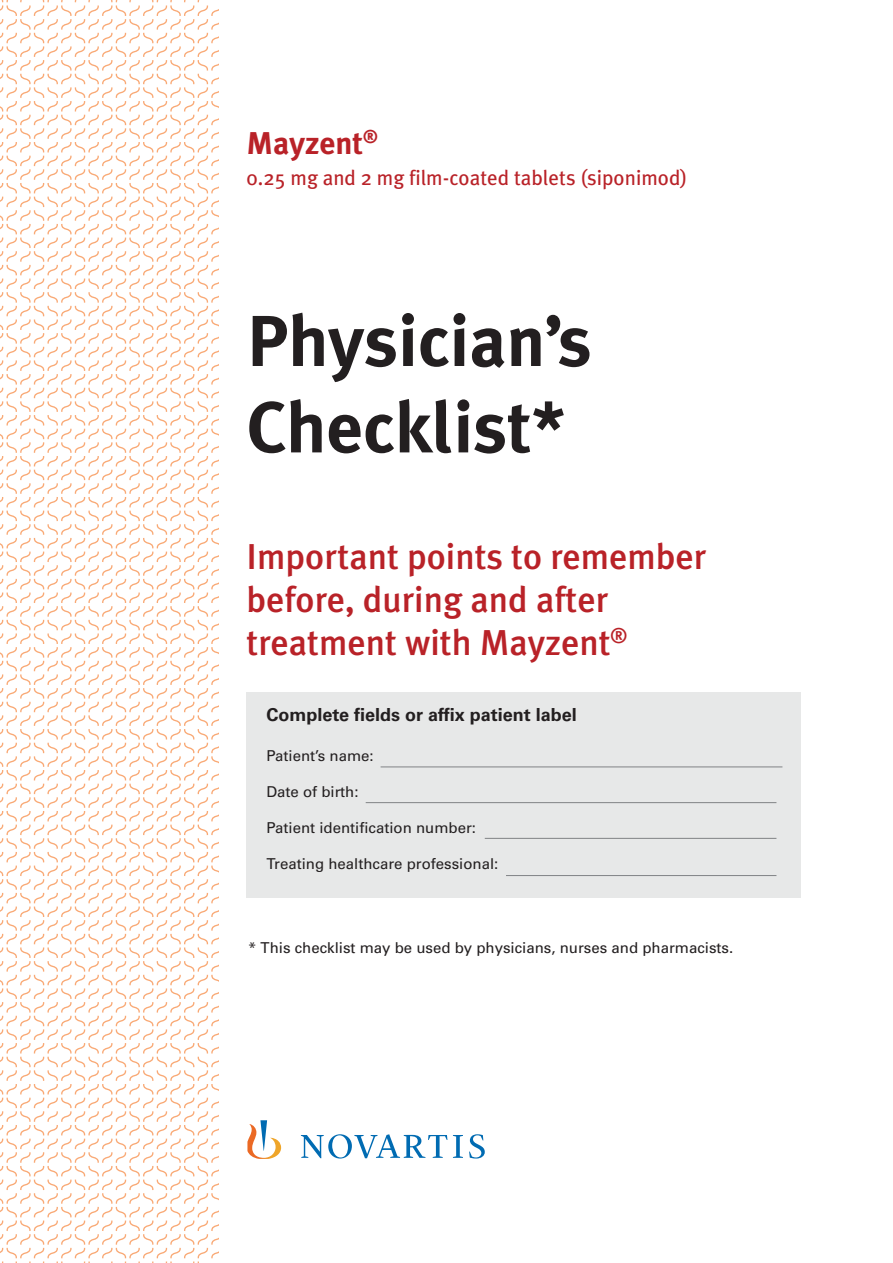
<style>
.page{position:relative;width:893px;height:1263px;background:#fff}
.page>*{position:absolute;margin:0;border:0;box-sizing:border-box;transform-origin:0 0}
.t1{font:700 72px/86.4px "Meta Plus";color:#231f20}
.t2{font:500 36px/43.2px "Meta Plus";color:#b92228}
.t3{font:700 31.5px "Meta Plus";color:#b92228}
.t4{font:21px "Meta Plus";color:#b92228}
.t5{font:700 18px "Univers LT Std";color:#231f20}
.t6{font:15px "Univers LT Std";color:#231f20}
.t7{font:15px "Univers";color:#231f20}
</style>
<div class="page">
<div style="left:247px;top:693px;width:554px;height:205px;background:#e7e8e8"></div>
<hr style="left:381px;top:766px;width:401px;height:1px;background:#808285">
<hr style="left:366px;top:802px;width:410px;height:1px;background:#808285">
<hr style="left:485px;top:838px;width:291px;height:1px;background:#808285">
<hr style="left:506px;top:875px;width:270px;height:1px;background:#808285">
<svg style="left:247px;top:1120px;width:238px;height:39px"></svg>
<svg style="left:0;top:0;width:218px;height:1263px"></svg>
<h3 class="t3" style="left:247px;top:125px;width:133px">Mayzent<sup>®</sup></h3>
<h3 class="t4" style="left:247px;top:165px;width:442px">0.25 mg and 2 mg film-coated tablets (siponimod)</h3>
<h1 class="t1" style="left:247px;top:298px;width:347px">Physician’s<br>Checklist*</h1>
<h2 class="t2" style="left:247px;top:535px;width:461px">Important points to remember before, during and after treatment with Mayzent<sup>®</sup></h2>
<p class="t5" style="left:266px;top:704px;width:312px">Complete fields or affix patient label</p>
<p class="t6" style="left:266px;top:746px;width:109px">Patient’s name:</p>
<p class="t6" style="left:266px;top:782px;width:94px">Date of birth:</p>
<p class="t6" style="left:266px;top:818px;width:211px">Patient identification number:</p>
<p class="t6" style="left:266px;top:854px;width:233px">Treating healthcare professional:</p>
<p class="t7" style="left:248px;top:939px;width:487px">* This checklist may be used by physicians, nurses and pharmacists.</p>
</div>
